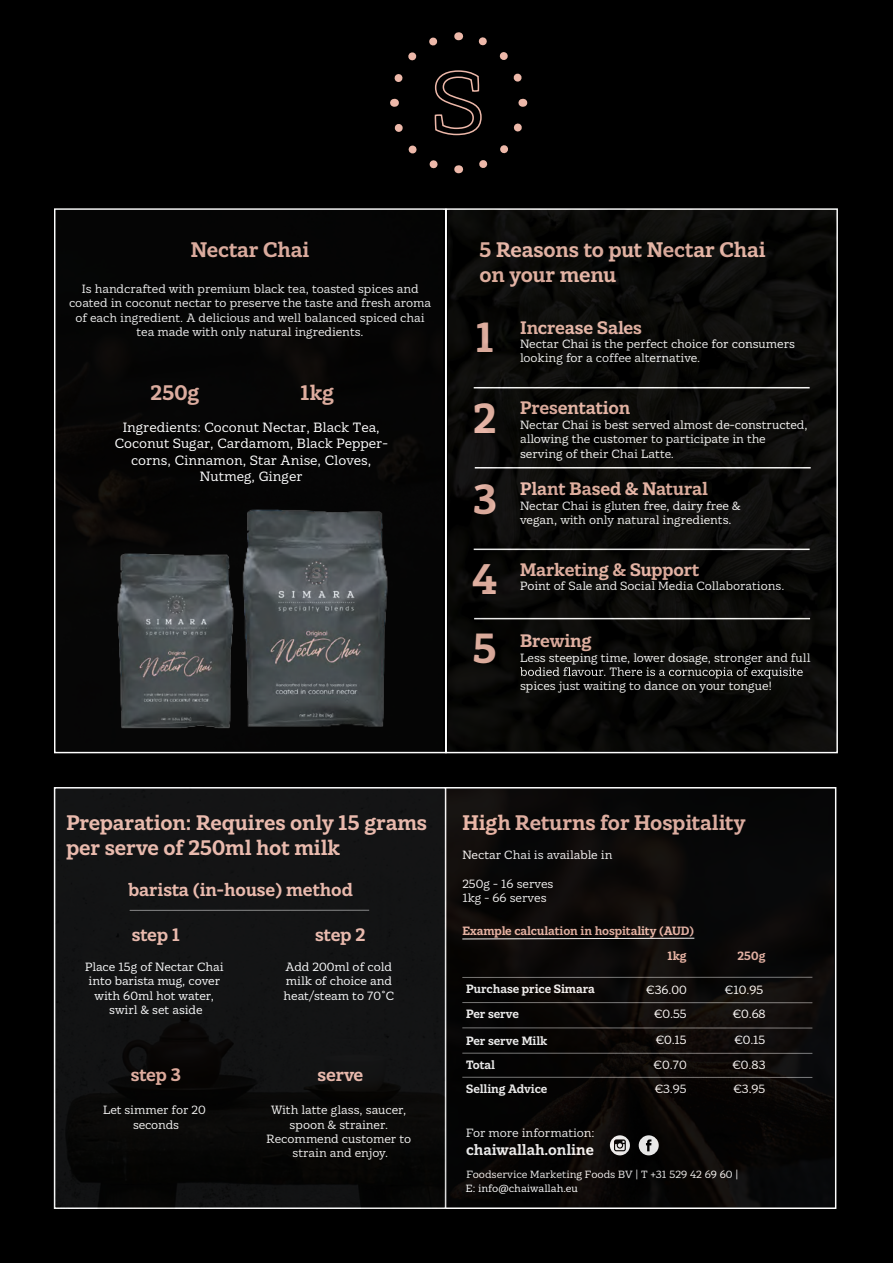
<style>
.page{position:relative;width:893px;height:1263px;background:#000}
.page>*{position:absolute;margin:0;border:0;box-sizing:border-box;transform-origin:0 0}
.t1{font:700 42px/80.8px "Fran";color:#edb8a9;text-align:justify}
.t2{font:700 21px/25.2px "Fran";color:#edb8a9}
.t3{font:700 18px "Fran";color:#edb8a9}
.t4{font:700 15px "Fran";color:#fff}
.t5{font:13.5px/16.2px "Fran";color:#fff;text-align:center}
.t6{font:12px/14.4px "Fran";color:#fff}
.t7{font:700 12px/25.8px "Fran";color:#fff}
.t8{font:700 12px "Fran";color:#edb8a9}
.t9{font:10.5px "Fran";color:#fff}
</style>
<div class="page">
<svg style="left:386px;top:28px;width:144px;height:149px;background:#0e0b0a"></svg>
<img style="left:446px;top:789px;width:387px;height:418px">
<img style="left:55px;top:787px;width:391px;height:422px">
<img style="left:449px;top:210px;width:388px;height:541px">
<img style="left:55px;top:210px;width:388px;height:541px">
<hr style="left:130px;top:910px;width:239px;height:1px;background:#fff">
<p class="t2" style="left:191px;top:235px;width:120px">Nectar Chai</p>
<p class="t6" style="left:69px;top:281px;width:364px;text-align:center">Is handcrafted with premium black tea, toasted spices and coated in coconut nectar to preserve the taste and fresh aroma of each ingredient. A delicious and well balanced spiced chai tea made with only natural ingredients.</p>
<p class="t2" style="left:151px;top:378px;width:50px">250g</p>
<p class="t2" style="left:300px;top:378px;width:35px">1kg</p>
<p class="t5" style="left:115px;top:418px;width:275px">Ingredients: Coconut Nectar, Black Tea, Coconut Sugar, Cardamom, Black Pepper&shy;corns, Cinnamon, Star Anise, Cloves, Nutmeg, Ginger</p>
<p class="t2" style="left:479px;top:235px;width:288px">5 Reasons to put Nectar Chai on your menu</p>
<p class="t3" style="left:520px;top:312px;width:123px">Increase Sales</p>
<p class="t6" style="left:520px;top:336px;width:276px">Nectar Chai is the perfect choice for consumers looking for a coffee alternative.</p>
<p class="t3" style="left:520px;top:393px;width:112px">Presentation</p>
<p class="t6" style="left:520px;top:417px;width:289px">Nectar Chai is best served almost de-constructed, allowing the customer to participate in the serving of their Chai Latte.</p>
<p class="t3" style="left:520px;top:474px;width:189px">Plant Based &amp; Natural</p>
<p class="t6" style="left:520px;top:497px;width:222px">Nectar Chai is gluten free, dairy free &amp; vegan, with only natural ingredients.</p>
<p class="t3" style="left:520px;top:554px;width:181px">Marketing &amp; Support</p>
<p class="t6" style="left:520px;top:578px;width:266px">Point of Sale and Social Media Collaborations.</p>
<p class="t1" style="left:472px;top:293px;width:27px">1<br>2<br>3<br>4</p>
<p class="t1" style="left:473px;top:604px;width:25px">5</p>
<p class="t3" style="left:520px;top:625px;width:73px">Brewing</p>
<p class="t6" style="left:520px;top:649px;width:292px">Less steeping time, lower dosage, stronger and full</p>
<p class="t6" style="left:520px;top:678px;width:253px">spices just waiting to dance on your tongue!</p>
<p class="t2" style="left:66px;top:808px;width:362px">Preparation: Requires only 15 grams per serve of 250ml hot milk</p>
<p class="t3" style="left:128px;top:874px;width:226px">barista (in-house) method</p>
<p class="t3" style="left:315px;top:920px;width:52px">step 2</p>
<p class="t3" style="left:132px;top:920px;width:50px">step 1</p>
<p class="t6" style="left:85px;top:959px;width:140px;text-align:center">Place 15g of Nectar Chai into barista mug, cover with 60ml hot water, swirl &amp; set aside</p>
<p class="t6" style="left:283px;top:959px;width:112px">Add 200ml of cold milk of choice and heat/steam to 70˚C</p>
<p class="t3" style="left:131px;top:1059px;width:52px">step 3</p>
<p class="t3" style="left:317px;top:1059px;width:47px">serve</p>
<p class="t6" style="left:103px;top:1102px;width:104px;text-align:center">Let simmer for 20 seconds</p>
<p class="t6" style="left:267px;top:1102px;width:146px;text-align:center">With latte glass, saucer, spoon &amp; strainer.<br>Recommend customer to strain and enjoy.</p>
<p class="t2" style="left:462px;top:808px;width:285px">High Returns for Hospitality</p>
<p class="t6" style="left:462px;top:846px;width:152px">Nectar Chai is available in</p>
<p class="t6" style="left:462px;top:875px;width:93px">250g - 16 serves<br>1kg - 66 serves</p>
<p class="t8" style="left:462px;top:920px;width:233px">Example calculation in hospitality (AUD)</p>
<p class="t7" style="left:466px;top:975px;width:130px">Purchase price Simara<br>Per serve<br>Per serve Milk</p>
<p class="t7" style="left:466px;top:1052px;width:83px;line-height:24px">Total<br>Selling Advice</p>
<p class="t8" style="left:668px;top:946px;width:21px">1kg</p>
<p class="t8" style="left:738px;top:946px;width:29px">250g</p>
<p class="t6" style="left:654px;top:976px;width:35px;line-height:24.9px;text-align:justify;text-indent:-7px">€36.00 €0.55 €0.15 €0.70 €3.95</p>
<p class="t6" style="left:732px;top:976px;width:35px;line-height:24.9px;text-indent:-7px">€10.95 €0.68 €0.15 €0.83 €3.95</p>
<p class="t6" style="left:466px;top:1124px;width:130px">For more information:</p>
<p class="t4" style="left:466px;top:1137px;width:129px">chaiwallah.online</p>
<p class="t9" style="left:466px;top:1165px;width:273px">Foodservice Marketing Foods BV | T +31 529 42 69 60 |</p>
<p class="t9" style="left:466px;top:1179px;width:114px">E: info@chaiwallah.eu</p>
</div>
